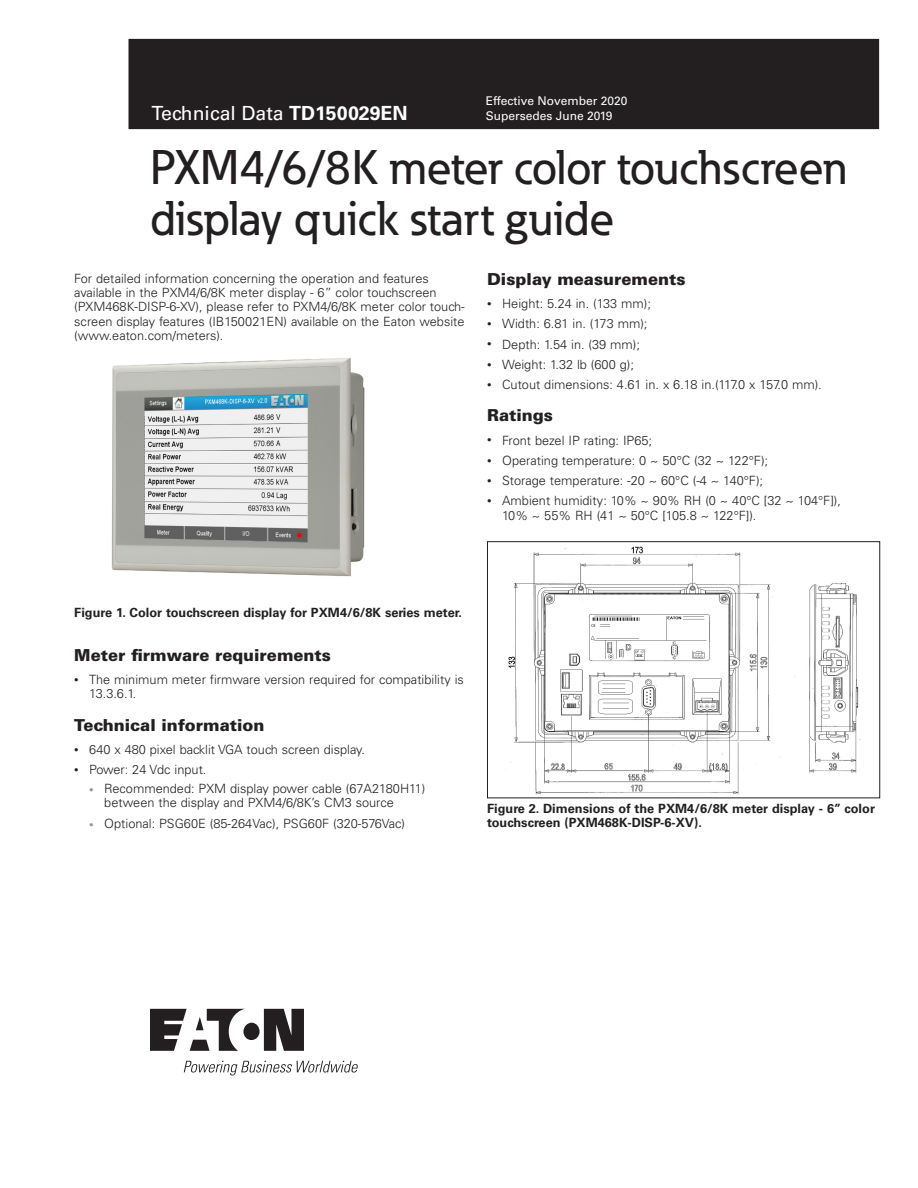
<style>
.page{position:relative;width:918px;height:1188px;background:#fff}
.page>*{position:absolute;margin:0;border:0;box-sizing:border-box;transform-origin:0 0}
._00_Product{font:500 48px "Eaton";color:#231f20}
._00_Application{font:19.5px "Univers";color:#fff}
._01_Head1{font:900 16.5px "Univers";color:#231f20}
._02_Body{font:300 12.75px/14.2px "Univers";color:#231f20}
.t1{font:700 12.75px/14.2px "Univers LT";color:#231f20}
._00_Brand_Effective{font:12px "Univers";color:#fff}
.s1{font-family:"Univers LT";font-weight:700}
.s2{font-size:9px}
.s3{font-size:9px;color:#939598}
</style>
<div class="page">
<div style="left:129px;top:39px;width:750px;height:90px;background:#231f20"></div>
<svg style="left:150px;top:1009px;width:154px;height:42px"></svg>
<svg style="left:184px;top:1061px;width:174px;height:15px"></svg>
<img style="left:505px;top:546px;width:356px;height:249px">
<div style="left:487px;top:541px;width:393px;height:257px;border:1px solid #231f20"></div>
<img style="left:111px;top:358px;width:254px;height:219px">
<p class="_00_Brand_Effective" style="left:486px;top:94px;width:143px">Effective November 2020</p>
<p class="_00_Application" style="left:152px;top:101px;width:258px">Technical Data <span class="s1">TD150029EN</span></p>
<p class="_00_Brand_Effective" style="left:486px;top:109px;width:128px">Supersedes June 2019</p>
<p class="_00_Product" style="left:150px;top:138px;width:698px">PXM4/6/8K meter color touchscreen</p>
<p class="_00_Product" style="left:150px;top:189px;width:466px">display quick start guide</p>
<p class="_01_Head1" style="left:487px;top:269px;width:200px">Display measurements</p>
<p class="_02_Body" style="left:487px;top:296px;width:165px"><span class="s2">•</span> Height: 5.24 in. (133 mm);</p>
<p class="_02_Body" style="left:487px;top:317px;width:162px"><span class="s2">•</span> Width: 6.81 in. (173 mm);</p>
<p class="_02_Body" style="left:487px;top:337px;width:154px"><span class="s2">•</span> Depth: 1.54 in. (39 mm);</p>
<p class="_02_Body" style="left:487px;top:357px;width:148px"><span class="s2">•</span> Weight: 1.32 lb (600 g);</p>
<p class="_02_Body" style="left:487px;top:377px;width:336px"><span class="s2">•</span> Cutout dimensions: 4.61 in. x 6.18 in.(117.0 x 157.0 mm).</p>
<p class="_01_Head1" style="left:487px;top:405px;width:67px">Ratings</p>
<p class="_02_Body" style="left:487px;top:433px;width:166px"><span class="s2">•</span> Front bezel IP rating: IP65;</p>
<p class="_02_Body" style="left:487px;top:453px;width:282px"><span class="s2">•</span> Operating temperature: 0 ~ 50°C (32 ~ 122°F);</p>
<p class="_02_Body" style="left:487px;top:473px;width:278px"><span class="s2">•</span> Storage temperature: -20 ~ 60°C (-4 ~ 140°F);</p>
<p class="_02_Body" style="left:502px;top:494px;width:340px;text-indent:-15px"><span class="s2">•</span> Ambient humidity: 10% ~ 90% RH (0 ~ 40°C [32 ~ 104°F]),<br>10% ~ 55% RH (41 ~ 50°C [105.8 ~ 122°F]).</p>
<p class="_02_Body" style="left:74px;top:271px;width:392px">For detailed information concerning the operation and features available in the PXM4/6/8K meter display - 6” color touchscreen (PXM468K-DISP-6-XV), please refer to PXM4/6/8K meter color touch&shy;screen display features (IB150021EN) available on the Eaton website (www.eaton.com/meters).</p>
<p class="t1" style="left:74px;top:605px;width:389px">Figure 1. Color touchscreen display for PXM4/6/8K series meter.</p>
<p class="_01_Head1" style="left:74px;top:645px;width:258px">Meter firmware requirements</p>
<p class="_02_Body" style="left:89px;top:672px;width:376px;text-indent:-15px"><span class="s2">•</span> The minimum meter firmware version required for compatibility is<br>13.3.6.1.</p>
<p class="_01_Head1" style="left:74px;top:714px;width:192px">Technical information</p>
<p class="_02_Body" style="left:74px;top:742px;width:292px"><span class="s2">•</span> 640 x 480 pixel backlit VGA touch screen display.</p>
<p class="_02_Body" style="left:74px;top:762px;width:134px"><span class="s2">•</span> Power: 24 Vdc input.</p>
<p class="_02_Body" style="left:104px;top:782px;width:323px;text-indent:-15px"><span class="s3">•</span> Recommended: PXM display power cable (67A2180H11) between the display and PXM4/6/8K’s CM3 source</p>
<p class="_02_Body" style="left:89px;top:816px;width:317px"><span class="s3">•</span> Optional: PSG60E (85-264Vac), PSG60F (320-576Vac)</p>
<p class="t1" style="left:487px;top:801px;width:389px">Figure 2. Dimensions of the PXM4/6/8K meter display - 6” color touchscreen (PXM468K-DISP-6-XV).</p>
</div>
